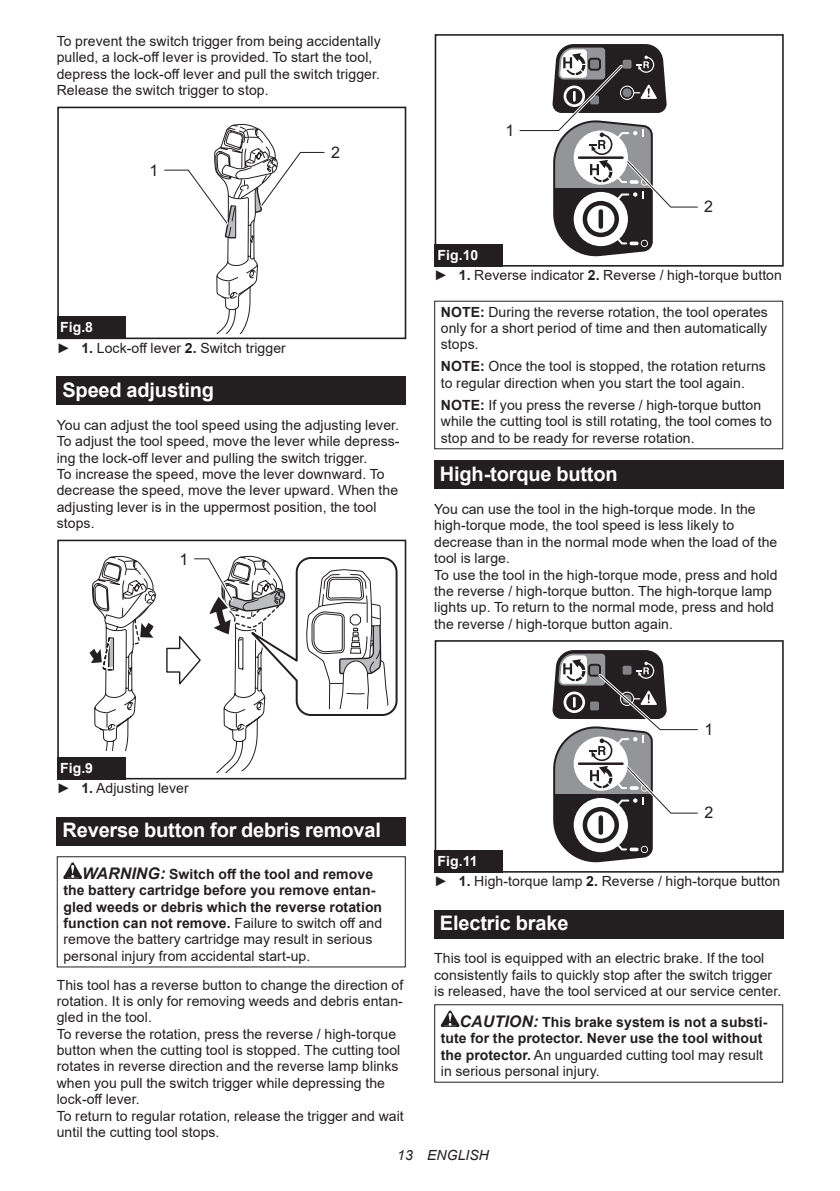
<style>
.page{position:relative;width:840px;height:1191px;background:#fff}
.page>*{position:absolute;margin:0;border:0;box-sizing:border-box;transform-origin:0 0}
.t1{font:700 20px "Arial";letter-spacing:-.01em;color:#fff}
.t2{font:16px "Arial";color:#231f20}
.t3{font:14px/16.4px "Arial";letter-spacing:.005em;color:#231f20}
.t4{font:700 14px/16.4px "Arial";letter-spacing:.005em;color:#231f20}
.t5{font:italic 14px "Arial";letter-spacing:.005em;color:#231f20}
.s1{font-weight:700;color:#fff}
.s2{font-weight:700}
.s3{font-style:italic;font-size:16px}
.s4{font-weight:400}
</style>
<div class="page">
<div style="left:57px;top:107px;width:349px;height:232px;border:2px solid #231f20"></div>
<svg style="left:164px;top:123px;width:161px;height:211px"></svg>
<div style="left:57px;top:316px;width:68px;height:23px;background:#231f20"></div>
<div style="left:57px;top:376px;width:348px;height:29px;background:#231f20"></div>
<div style="left:57px;top:539px;width:349px;height:240px;border:2px solid #231f20"></div>
<svg style="left:89px;top:555px;width:309px;height:217px"></svg>
<div style="left:57px;top:757px;width:68px;height:22px;background:#231f20"></div>
<div style="left:57px;top:817px;width:348px;height:28px;background:#231f20"></div>
<svg style="left:63px;top:862px;width:19px;height:17px"></svg>
<div style="left:57px;top:856px;width:348px;height:111px;border:1px solid #231f20"></div>
<div style="left:434px;top:34px;width:349px;height:233px;border:2px solid #231f20"></div>
<svg style="left:519px;top:44px;width:179px;height:213px"></svg>
<div style="left:434px;top:244px;width:68px;height:23px;background:#231f20"></div>
<div style="left:434px;top:460px;width:348px;height:29px;background:#231f20"></div>
<div style="left:434px;top:640px;width:349px;height:232px;border:2px solid #231f20"></div>
<svg style="left:552px;top:650px;width:146px;height:213px"></svg>
<div style="left:434px;top:850px;width:68px;height:22px;background:#231f20"></div>
<div style="left:434px;top:910px;width:348px;height:28px;background:#231f20"></div>
<svg style="left:440px;top:1010px;width:19px;height:16px"></svg>
<div style="left:434px;top:1004px;width:348px;height:78px;border:1px solid #231f20"></div>
<p class="t3" style="left:57px;top:33px;width:325px">To prevent the switch trigger from being accidentally pulled, a lock-off lever is provided. To start the tool, depress the lock-off lever and pull the switch trigger.<br>Release the switch trigger to stop.</p>
<p class="t2" style="left:149px;top:159px;width:10px">1</p>
<p class="t2" style="left:331px;top:142px;width:10px">2</p>
<p class="t3" style="left:57px;top:317px;width:230px;line-height:20.2px"><span class="s1">Fig.8<br></span>► <span class="s2">1.</span> Lock-off lever <span class="s2">2.</span> Switch trigger</p>
<h1 class="t1" style="left:62px;top:375px;width:153px">Speed adjusting</h1>
<p class="t3" style="left:57px;top:417px;width:344px">You can adjust the tool speed using the adjusting lever.<br>To adjust the tool speed, move the lever while depress&shy;ing the lock-off lever and pulling the switch trigger.<br>To increase the speed, move the lever downward. To decrease the speed, move the lever upward. When the adjusting lever is in the uppermost position, the tool stops.</p>
<p class="t2" style="left:179px;top:548px;width:10px">1</p>
<p class="t2" style="left:505px;top:120px;width:10px">1</p>
<p class="t2" style="left:703px;top:196px;width:10px">2</p>
<p class="t3" style="left:434px;top:245px;width:349px;line-height:20.2px"><span class="s1">Fig.10<br></span>► <span class="s2">1.</span> Reverse indicator <span class="s2">2.</span> Reverse / high-torque button</p>
<p class="t3" style="left:440px;top:303px;width:328px;text-align:justify"><span class="s2">NOTE:</span> During the reverse rotation, the tool operates only for a short period of time and then automatically stops.</p>
<p class="t3" style="left:440px;top:358px;width:326px"><span class="s2">NOTE:</span> Once the tool is stopped, the rotation returns to regular direction when you start the tool again.</p>
<p class="t3" style="left:440px;top:396px;width:332px"><span class="s2">NOTE:</span> If you press the reverse / high-torque button while the cutting tool is still rotating, the tool comes to stop and to be ready for reverse rotation.</p>
<h1 class="t1" style="left:439px;top:459px;width:179px">High-torque button</h1>
<p class="t3" style="left:434px;top:501px;width:344px">You can use the tool in the high-torque mode. In the high-torque mode, the tool speed is less likely to decrease than in the normal mode when the load of the tool is large.<br>To use the tool in the high-torque mode, press and hold the reverse / high-torque button. The high-torque lamp lights up. To return to the normal mode, press and hold the reverse / high-torque button again.</p>
<p class="t3" style="left:57px;top:757px;width:133px;line-height:20.2px"><span class="s1">Fig.9<br></span>► <span class="s2">1.</span> Adjusting lever</p>
<h1 class="t1" style="left:62px;top:815px;width:320px">Reverse button for debris removal</h1>
<p class="t4" style="left:63px;top:866px;width:320px;text-indent:19px"><span class="s3">WARNING:</span> Switch off the tool and remove the battery cartridge before you remove entan&shy;gled weeds or debris which the reverse rotation function can not remove. <span class="s4">Failure to switch off and remove the battery cartridge may result in serious personal injury from accidental start-up.</span></p>
<p class="t3" style="left:57px;top:976px;width:348px">This tool has a reverse button to change the direction of rotation. It is only for removing weeds and debris entan&shy;gled in the tool.<br>To reverse the rotation, press the reverse / high-torque button when the cutting tool is stopped. The cutting tool rotates in reverse direction and the reverse lamp blinks when you pull the switch trigger while depressing the lock-off lever.<br>To return to regular rotation, release the trigger and wait until the cutting tool stops.</p>
<p class="t2" style="left:704px;top:718px;width:10px">1</p>
<p class="t2" style="left:704px;top:801px;width:10px">2</p>
<p class="t3" style="left:434px;top:850px;width:347px;line-height:20.2px"><span class="s1">Fig.11<br></span>► <span class="s2">1.</span> High-torque lamp <span class="s2">2.</span> Reverse / high-torque button</p>
<h1 class="t1" style="left:439px;top:909px;width:130px">Electric brake</h1>
<p class="t3" style="left:434px;top:950px;width:348px">This tool is equipped with an electric brake. If the tool consistently fails to quickly stop after the switch trigger is released, have the tool serviced at our service center.</p>
<p class="t4" style="left:440px;top:1014px;width:328px;text-indent:19px"><span class="s3">CAUTION:</span> This brake system is not a substi&shy;tute for the protector. Never use the tool without the protector. <span class="s4">An unguarded cutting tool may result in serious personal injury.</span></p>
<p class="t5" style="left:397px;top:1146px;width:93px">13 ENGLISH</p>
</div>
